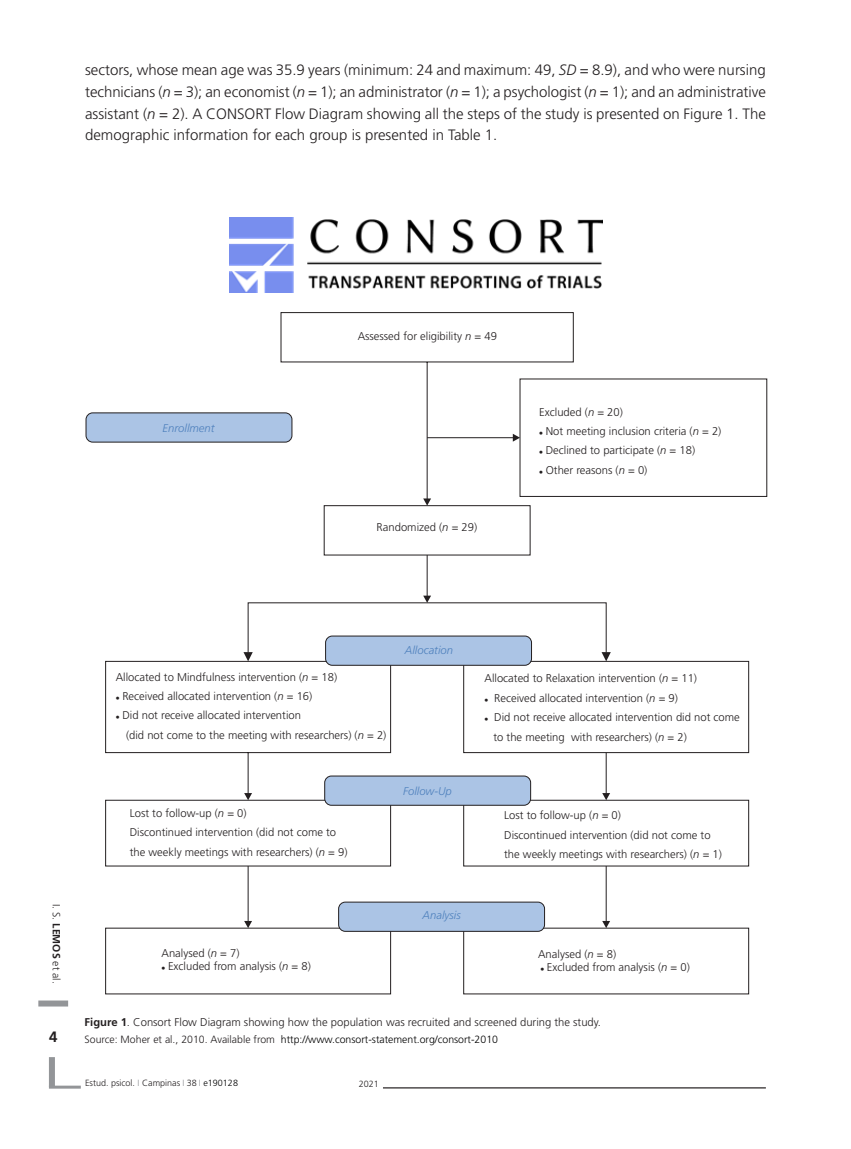
<style>
.page{position:relative;width:851px;height:1149px;background:#fff}
.page>*{position:absolute;margin:0;border:0;box-sizing:border-box;transform-origin:0 0}
.P1{font:300 15px/21.8px "Frutiger";color:#231f20;text-align:justify}
.t1{font:700 15px "Frutiger";color:#231f20}
.TABELA{font:300 11.25px/19.5px "Frutiger";color:#231f20}
.t2{font:italic 300 11.25px "Frutiger";color:#4f81bd}
.TabelaN{font:300 10.5px "Frutiger";color:#000}
.t3{font:300 10.5px "Frutiger";color:#231f20}
.t4{font:300 9px "Frutiger";color:#231f20}
.s1{font-style:italic}
.s2{font-weight:700}
.s3{color:#231f20}
.s4{color:#939598}
.s5{color:#000}
</style>
<div class="page">
<div style="left:38px;top:1000px;width:30px;height:6px;background:#939598"></div>
<div style="left:49px;top:1056px;width:6px;height:30px;background:#939598"></div>
<hr style="left:49px;top:1085px;width:32px;height:3px;background:#939598">
<hr style="left:383px;top:1086px;width:382px;height:2px;background:#231f20">
<svg style="left:105px;top:660px;width:644px;height:334px"></svg>
<svg style="left:244px;top:792px;width:8px;height:8px"></svg>
<hr style="left:605px;top:752px;width:1px;height:41px;background:#231f20">
<svg style="left:602px;top:792px;width:8px;height:8px"></svg>
<hr style="left:248px;top:865px;width:1px;height:56px;background:#231f20">
<svg style="left:244px;top:920px;width:8px;height:7px"></svg>
<hr style="left:605px;top:865px;width:1px;height:56px;background:#231f20">
<svg style="left:602px;top:920px;width:8px;height:7px"></svg>
<svg style="left:243px;top:652px;width:10px;height:9px"></svg>
<svg style="left:601px;top:652px;width:9px;height:9px"></svg>
<svg style="left:280px;top:312px;width:294px;height:243px"></svg>
<svg style="left:423px;top:498px;width:8px;height:7px"></svg>
<hr style="left:426px;top:555px;width:1px;height:41px;background:#231f20">
<svg style="left:423px;top:595px;width:8px;height:7px"></svg>
<svg style="left:426px;top:378px;width:341px;height:119px"></svg>
<svg style="left:512px;top:433px;width:8px;height:8px"></svg>
<div style="left:86px;top:413px;width:206px;height:29px;background:#abc4e5;border-radius:7px"></div>
<div style="left:86px;top:412px;width:206px;height:30px;border:1px solid #231f20;border-radius:7px"></div>
<div style="left:325px;top:636px;width:206px;height:29px;background:#abc4e5;border-radius:7px"></div>
<div style="left:325px;top:635px;width:207px;height:30px;border:1px solid #231f20;border-radius:7px"></div>
<div style="left:324px;top:775px;width:206px;height:30px;background:#abc4e5;border-radius:7px"></div>
<div style="left:324px;top:775px;width:207px;height:30px;border:1px solid #231f20;border-radius:7px"></div>
<div style="left:338px;top:901px;width:206px;height:30px;background:#abc4e5;border-radius:7px"></div>
<div style="left:338px;top:901px;width:207px;height:30px;border:1px solid #231f20;border-radius:7px"></div>
<img style="left:230px;top:218px;width:372px;height:74px">
<p class="P1" style="left:85px;top:59px;width:682px">sectors, whose mean age was 35.9 years (minimum: 24 and maximum: 49, <span class="s1">SD</span> = 8.9), and who were nursing technicians (<span class="s1">n</span> = 3); an economist (<span class="s1">n</span> = 1); an administrator (<span class="s1">n</span> = 1); a psychologist (<span class="s1">n</span> = 1); and an administrative assistant (<span class="s1">n</span> = 2). A CONSORT Flow Diagram showing all the steps of the study is presented on Figure 1. The demographic information for each group is presented in Table 1.</p>
<p class="t2" style="left:163px;top:421px;width:53px">Enrollment</p>
<p class="TABELA" style="left:357px;top:326px;width:141px">Assessed for eligibility <span class="s1">n</span> = 49</p>
<p class="TABELA" style="left:376px;top:517px;width:102px">Randomized (<span class="s1">n</span> = 29)</p>
<p class="TABELA" style="left:545px;top:402px;width:177px;text-indent:-7px">Excluded (<span class="s1">n</span> = 20)<br>Not meeting inclusion criteria (<span class="s1">n</span> = )</p>
<p class="TABELA" style="left:712px;top:421px;width:8px">2</p>
<p class="TABELA" style="left:545px;top:441px;width:151px">Declined to participate (<span class="s1">n</span> = 18)<br>Other reasons (<span class="s1">n</span> = )</p>
<p class="TABELA" style="left:638px;top:460px;width:8px">0</p>
<p class="t3" style="left:63px;top:903px;width:81px;rotate:90deg">I. S. <span class="s2">LEMOS</span> et al.</p>
<h1 class="t1" style="left:49px;top:1027px;width:10px">4</h1>
<p class="t2" style="left:405px;top:643px;width:50px">Allocation</p>
<p class="TABELA" style="left:116px;top:666px;width:223px">Allocated to Mindfulness intervention (<span class="s1">n</span> = 18)</p>
<p class="TABELA" style="left:122px;top:686px;width:191px">Received allocated intervention (<span class="s1">n</span> = 16)</p>
<p class="TABELA" style="left:122px;top:705px;width:180px">Did not receive allocated intervention</p>
<p class="TABELA" style="left:126px;top:725px;width:262px">(did not come to the meeting with researchers) (<span class="s1">n</span> = )</p>
<p class="TABELA" style="left:377px;top:725px;width:8px">2</p>
<p class="TABELA" style="left:494px;top:668px;width:204px;text-indent:-10px">Allocated to Relaxation intervention (<span class="s1">n</span> = 11)<br>Received allocated intervention (<span class="s1">n</span> = )</p>
<p class="TABELA" style="left:493px;top:688px;width:248px;text-indent:175px">9<br>Did not receive allocated intervention did not come to the meeting with researchers) (<span class="s1">n</span> = )</p>
<p class="TABELA" style="left:677px;top:727px;width:8px">2</p>
<p class="t2" style="left:403px;top:784px;width:50px">Follow-Up</p>
<p class="TABELA" style="left:130px;top:803px;width:118px">Lost to follow-up (<span class="s1">n</span> = )</p>
<p class="TABELA" style="left:130px;top:803px;width:219px;text-indent:107px">0<br>Discontinued intervention (did not come to the weekly meetings with researchers) (<span class="s1">n</span> = )</p>
<p class="TABELA" style="left:338px;top:841px;width:8px">9</p>
<p class="TABELA" style="left:504px;top:805px;width:118px">Lost to follow-up (<span class="s1">n</span> = )</p>
<p class="TABELA" style="left:504px;top:805px;width:219px;text-indent:107px">0<br>Discontinued intervention (did not come to the weekly meetings with researchers) (<span class="s1">n</span> = )</p>
<p class="TABELA" style="left:712px;top:844px;width:8px">1</p>
<p class="t2" style="left:422px;top:908px;width:40px">Analysis</p>
<p class="TABELA" style="left:161px;top:943px;width:80px">Analysed (<span class="s1">n</span> = )</p>
<p class="TABELA" style="left:168px;top:946px;width:144px;line-height:13px;text-indent:62px">7<br>Excluded from analysis (<span class="s1">n</span> = )</p>
<p class="TABELA" style="left:301px;top:956px;width:8px">8</p>
<p class="TABELA" style="left:538px;top:943px;width:80px">Analysed (<span class="s1">n</span> = )</p>
<p class="TABELA" style="left:547px;top:947px;width:144px;line-height:13px;text-indent:60px">8<br>Excluded from analysis (<span class="s1">n</span> = )</p>
<p class="TABELA" style="left:680px;top:956px;width:8px">0</p>
<p class="TABELA" style="left:85px;top:1012px;width:518px"><span class="s2">Figure 1</span>. Consort Flow Diagram showing how the population was recruited and screened during the study.</p>
<p class="TabelaN" style="left:85px;top:1032px;width:415px"><span class="s3">Source: Moher et al., 2010. Available from</span> http://www.consort-statement.org/consort-2010</p>
<p class="t4" style="left:85px;top:1076px;width:154px">Estud. psicol. <span class="s4">I</span> Campinas <span class="s4">I</span> 38 <span class="s4">I</span> <span class="s5">e190128</span></p>
<p class="t4" style="left:358px;top:1078px;width:22px">2021</p>
</div>
